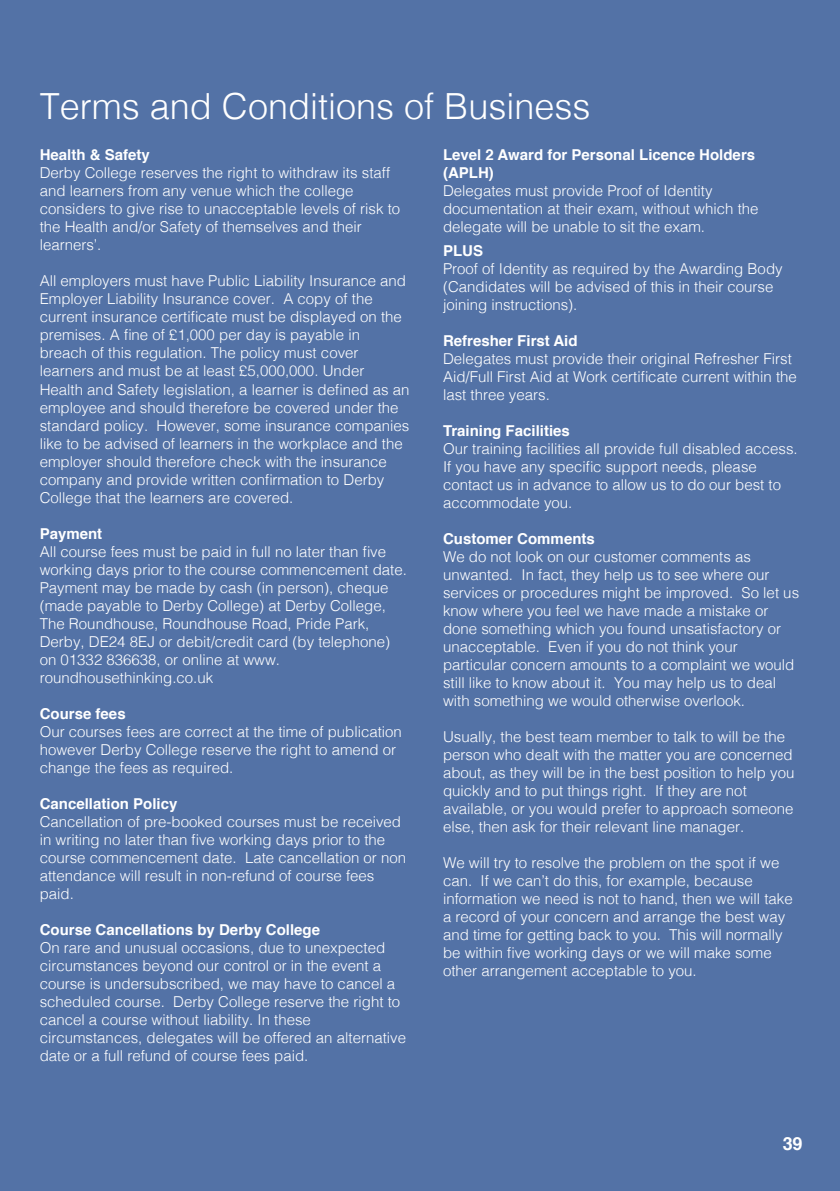
<style>
.page{position:relative;width:840px;height:1191px;background:#fff}
.page>*{position:absolute;margin:0;border:0;box-sizing:border-box;transform-origin:0 0}
.t1{font:300 36px "Helvetica";color:#fff}
.t2{font:700 18px "Helvetica";color:#fff}
.t3{font:300 15px/18px "Helvetica";color:#fff}
.t4{font:700 15px/18px "Helvetica";color:#fff}
</style>
<div class="page">
<div style="left:0;top:0;width:839px;height:1191px;background:#5372a6"></div>
<h1 class="t1" style="left:40px;top:76px;width:552px">Terms and Conditions of Business</h1>
<p class="t4" style="left:40px;top:146px;width:112px">Health &amp; Safety</p>
<p class="t3" style="left:40px;top:163px;width:362px">Derby College reserves the right to withdraw its staff and learners from any venue which the college considers to give rise to unacceptable levels of risk to the Health and/or Safety of themselves and their learners’.</p>
<p class="t3" style="left:40px;top:271px;width:371px">All employers must have Public Liability Insurance and Employer Liability Insurance cover. A copy of the current insurance certificate must be displayed on the premises. A fine of £1,000 per day is payable in breach of this regulation. The policy must cover learners and must be at least £5,000,000. Under Health and Safety legislation, a learner is defined as an employee and should therefore be covered under the standard policy. However, some insurance companies like to be advised of learners in the workplace and the employer should therefore check with the insurance company and provide written confirmation to Derby College that the learners are covered.</p>
<p class="t4" style="left:40px;top:524px;width:64px">Payment</p>
<p class="t3" style="left:40px;top:541px;width:368px">All course fees must be paid in full no later than five working days prior to the course commencement date.<br>Payment may be made by cash (in person), cheque (made payable to Derby College) at Derby College, The Roundhouse, Roundhouse Road, Pride Park, Derby, DE24 8EJ or debit/credit card (by telephone) on 01332 836638, or online at www. roundhousethinking.co.uk</p>
<p class="t4" style="left:40px;top:704px;width:87px">Course fees</p>
<p class="t3" style="left:40px;top:721px;width:363px">Our courses fees are correct at the time of publication however Derby College reserve the right to amend or change the fees as required.</p>
<p class="t4" style="left:40px;top:794px;width:139px">Cancellation Policy</p>
<p class="t3" style="left:40px;top:811px;width:368px">Cancellation of pre-booked courses must be received in writing no later than five working days prior to the course commencement date. Late cancellation or non attendance will result in non-refund of course fees paid.</p>
<p class="t4" style="left:40px;top:920px;width:282px">Course Cancellations by Derby College</p>
<p class="t3" style="left:40px;top:937px;width:367px">On rare and unusual occasions, due to unexpected circumstances beyond our control or in the event a course is undersubscribed, we may have to cancel a scheduled course. Derby College reserve the right to cancel a course without liability. In these circumstances, delegates will be offered an alternative date or a full refund of course fees paid.</p>
<p class="t4" style="left:443px;top:146px;width:313px">Level 2 Award for Personal Licence Holders (APLH)</p>
<p class="t3" style="left:443px;top:181px;width:317px">Delegates must provide Proof of Identity documentation at their exam, without which the delegate will be unable to sit the exam.</p>
<p class="t4" style="left:443px;top:242px;width:42px">PLUS</p>
<p class="t3" style="left:443px;top:259px;width:341px">Proof of Identity as required by the Awarding Body (Candidates will be advised of this in their course joining instructions).</p>
<p class="t4" style="left:443px;top:332px;width:136px">Refresher First Aid</p>
<p class="t3" style="left:443px;top:349px;width:355px">Delegates must provide their original Refresher First<br>Aid/Full First Aid at Work certificate current within the last three years.</p>
<p class="t4" style="left:443px;top:422px;width:128px">Training Facilities</p>
<p class="t3" style="left:443px;top:439px;width:356px">Our training facilities all provide full disabled access.<br>If you have any specific support needs, please contact us in advance to allow us to do our best to accommodate you.</p>
<p class="t4" style="left:443px;top:530px;width:153px">Customer Comments</p>
<p class="t3" style="left:443px;top:547px;width:357px">We do not look on our customer comments as unwanted. In fact, they help us to see where our services or procedures might be improved. So let us know where you feel we have made a mistake or done something which you found unsatisfactory or unacceptable. Even if you do not think your particular concern amounts to a complaint we would still like to know about it. You may help us to deal with something we would otherwise overlook.</p>
<p class="t3" style="left:443px;top:727px;width:352px">Usually, the best team member to talk to will be the person who dealt with the matter you are concerned about, as they will be in the best position to help you quickly and to put things right. If they are not available, or you would prefer to approach someone else, then ask for their relevant line manager.</p>
<p class="t3" style="left:443px;top:853px;width:351px">We will try to resolve the problem on the spot if we can. If we can’t do this, for example, because information we need is not to hand, then we will take a record of your concern and arrange the best way and time for getting back to you. This will normally be within five working days or we will make some other arrangement acceptable to you.</p>
<p class="t2" style="left:782px;top:1129px;width:21px">39</p>
<p class="t2" style="left:786px;top:1129px;width:21px">39</p>
</div>
